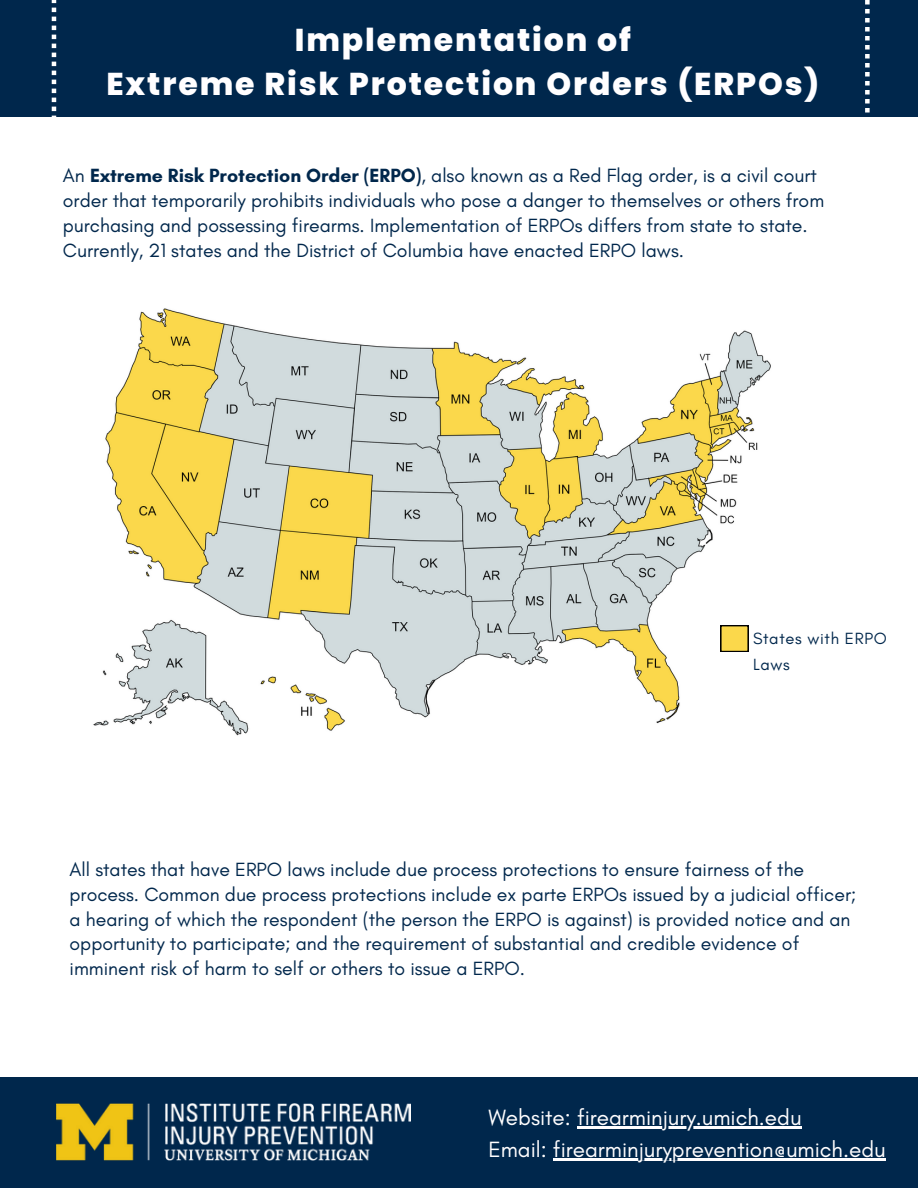
<style>
.page{position:relative;width:918px;height:1188px;background:#fff}
.page>*{position:absolute;margin:0;border:0;box-sizing:border-box;transform-origin:0 0}
.t1{font:800 31.5px/43.8px "Poppins";letter-spacing:.06em;color:#fffeff;text-align:center}
.t2{font:22.5px "Glacial Indifference";color:#fffeff}
.t3{font:19.5px/24.8px "Glacial Indifference";color:#00274c}
.t4{font:16.5px/25.8px "Glacial Indifference";letter-spacing:.04em;color:#00274c}
.s1{font-weight:700}
</style>
<div class="page">
<div style="left:0;top:0;width:918px;height:117px;background:#00274c"></div>
<div style="left:0;top:1077px;width:918px;height:111px;background:#00274c"></div>
<img style="left:56px;top:1104px;width:355px;height:56px">
<img style="left:93px;top:308px;width:678px;height:428px">
<svg style="left:720px;top:619px;width:51px;height:66px"></svg>
<hr style="left:577px;top:1126px;width:225px;height:3px;background:#fffeff">
<hr style="left:553px;top:1158px;width:333px;height:2px;background:#fffeff">
<svg style="left:865px;top:0;width:5px;height:113px"></svg>
<svg style="left:52px;top:0;width:4px;height:117px"></svg>
<h2 class="t1" style="left:106px;top:18px;width:715px">Implementation of<br>Extreme Risk Protection Orders (ERPOs)</h2>
<p class="t3" style="left:63px;top:163px;width:763px">An <span class="s1">Extreme Risk Protection Order (ERPO)</span>, also known as a Red Flag order, is a civil court order that temporarily prohibits individuals who pose a danger to themselves or others from purchasing and possessing firearms. Implementation of ERPOs differs from state to state.<br>Currently, 21 states and the District of Columbia have enacted ERPO laws.</p>
<p class="t4" style="left:753px;top:626px;width:135px">States with ERPO<br>Laws</p>
<p class="t3" style="left:70px;top:857px;width:788px">All states that have ERPO laws include due process protections to ensure fairness of the process. Common due process protections include ex parte ERPOs issued by a judicial officer; a hearing of which the respondent (the person the ERPO is against) is provided notice and an opportunity to participate; and the requirement of substantial and credible evidence of imminent risk of harm to self or others to issue a ERPO.</p>
<p class="t2" style="left:488px;top:1104px;width:315px">Website: firearminjury.umich.edu</p>
<h3 class="t2" style="left:488px;top:1135px;width:399px">Email: firearminjuryprevention@umich.edu</h3>
</div>
